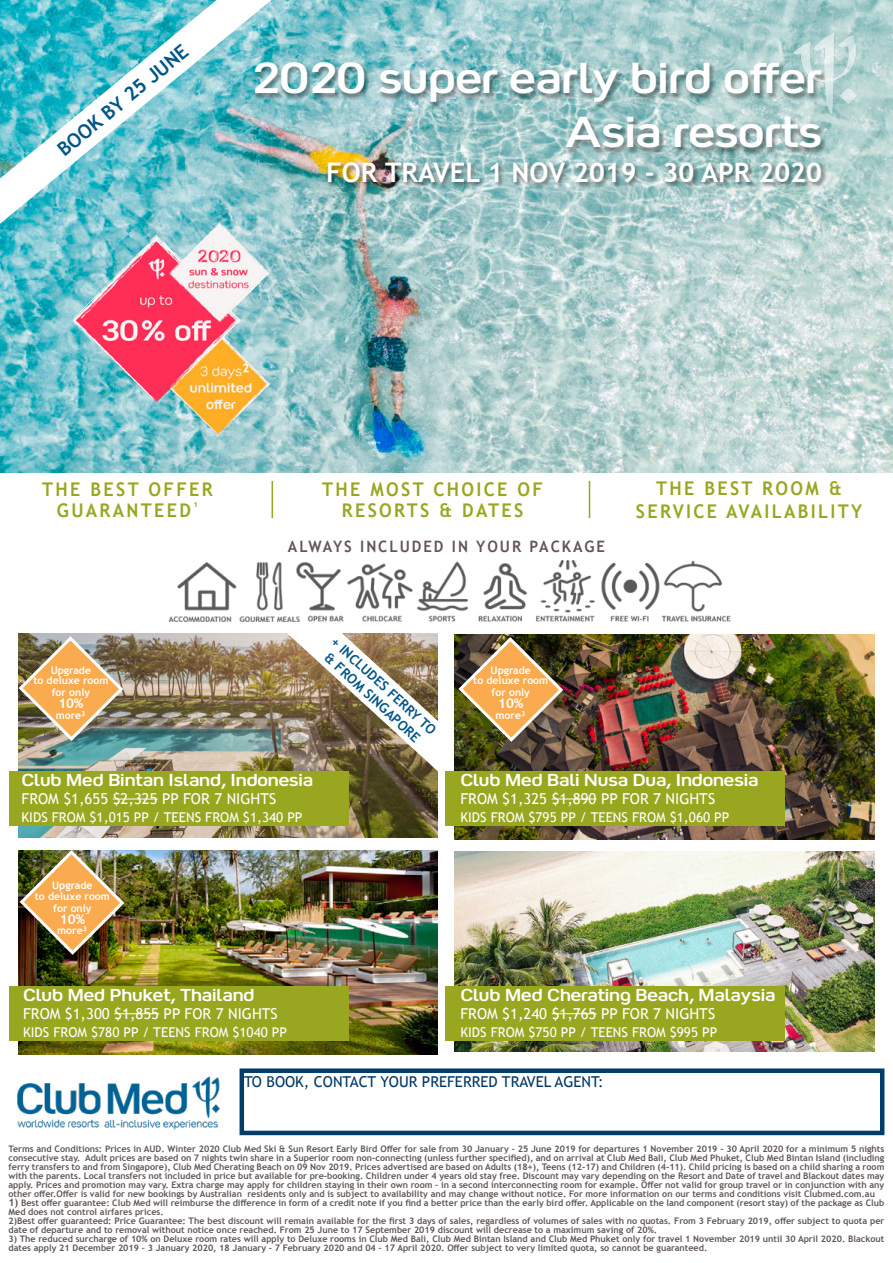
<style>
.page{position:relative;width:893px;height:1263px;background:#fff}
.page>*{position:absolute;margin:0;border:0;box-sizing:border-box;transform-origin:0 0}
.t1{font:45px "Happiness V TTF";color:#fff}
.t2{font:700 27px "Trebuchet MS";color:#fff}
.t3{font:700 19.5px "Trebuchet MS";color:#005689}
.t4{font:700 18.9px/21px "Trebuchet MS";letter-spacing:.13em;color:#98a71f;text-align:center;scale:.95 1}
.t5{font:18px "Happiness V TTF";color:#fff}
.t6{font:700 18px "Trebuchet MS";color:#fff}
.t7{font:700 15.75px "Trebuchet MS";letter-spacing:.13em;color:#655656;scale:.95 1}
.t8{font:15px "Trebuchet MS";color:#fff}
.t9{font:15px "Trebuchet MS";color:#003764}
.t10{font:13.5px "Trebuchet MS";color:#fff}
.t11{font:700 13.5px/16.2px "Trebuchet MS";color:#005689;text-align:center}
.t12{font:700 13.5px "Trebuchet MS";color:#fff}
.t13{font:700 10.5px/10.5px "Trebuchet MS";color:#fff;text-align:center}
.t14{font:700 9px/9px "Trebuchet MS";color:#5f5654}
.s1{font-size:10.5px}
</style>
<div class="page">
<img style="left:19px;top:850px;width:419px;height:204px">
<img style="left:19px;top:634px;width:419px;height:204px">
<img style="left:0;top:0;width:893px;height:472px">
<img style="left:455px;top:852px;width:419px;height:200px">
<div style="left:240px;top:1068px;width:644px;height:67px;border:4px solid #003d6a"></div>
<div style="left:9px;top:985px;width:339px;height:55px;background:#98a71f"></div>
<div style="left:9px;top:771px;width:339px;height:54px;background:#98a71f"></div>
<img style="left:455px;top:635px;width:419px;height:204px">
<div style="left:446px;top:771px;width:339px;height:54px;background:#98a71f"></div>
<img style="left:161px;top:560px;width:570px;height:74px">
<img style="left:17px;top:1076px;width:203px;height:54px">
<hr style="left:589px;top:481px;width:1px;height:37px;background:#98a71f">
<hr style="left:272px;top:481px;width:1px;height:37px;background:#98a71f">
<div style="left:446px;top:985px;width:339px;height:55px;background:#98a71f"></div>
<hr style="left:113px;top:798px;width:45px;height:1px;background:#fff">
<hr style="left:552px;top:798px;width:44px;height:1px;background:#fff">
<hr style="left:552px;top:1013px;width:44px;height:1px;background:#fff">
<img style="left:18px;top:634px;width:107px;height:109px">
<div style="left:327px;top:162px;width:501px;height:27px;background:#000;opacity:.35"></div>
<div style="left:253px;top:61px;width:575px;height:94px;background:#000;opacity:.35"></div>
<img style="left:793px;top:33px;width:72px;height:81px">
<img style="left:0;top:0;width:290px;height:242px">
<img style="left:71px;top:222px;width:217px;height:212px">
<img style="left:18px;top:850px;width:109px;height:107px">
<img style="left:280px;top:599px;width:285px;height:185px">
<hr style="left:114px;top:1013px;width:45px;height:1px;background:#fff">
<h3 class="t3" style="left:52px;top:142px;width:164px;rotate:-39deg">BOOK BY 25 JUNE</h3>
<h1 class="t1" style="left:252px;top:50px;width:571px">2020 super early bird offer</h1>
<h1 class="t1" style="left:566px;top:104px;width:258px">Asia resorts</h1>
<h2 class="t2" style="left:326px;top:155px;width:497px">FOR TRAVEL 1 NOV 2019 - 30 APR 2020</h2>
<h3 class="t6" style="left:242px;top:359px;width:10px">²</h3>
<h3 class="t4" style="left:42px;top:478px;width:181px">THE BEST OFFER<br>GUARANTEED<sup>¹</sup></h3>
<p class="t13" style="left:33px;top:664px;width:77px">Upgrade<br>to deluxe room</p>
<p class="t13" style="left:52px;top:687px;width:40px">for only</p>
<h3 class="t12" style="left:58px;top:695px;width:27px">10%</h3>
<p class="t13" style="left:56px;top:709px;width:32px">more³</p>
<h3 class="t4" style="left:322px;top:478px;width:234px">THE MOST CHOICE OF<br>RESORTS &amp; DATES</h3>
<h3 class="t4" style="left:636px;top:477px;width:240px;line-height:22.5px">THE BEST ROOM &amp;<br>SERVICE AVAILABILITY</h3>
<h3 class="t7" style="left:288px;top:537px;width:335px">ALWAYS INCLUDED IN YOUR PACKAGE</h3>
<h3 class="t11" style="left:338px;top:634px;width:138px;rotate:42deg">+ INCLUDES FERRY TO &amp; FROM SINGAPORE</h3>
<p class="t13" style="left:473px;top:664px;width:77px">Upgrade<br>to deluxe room</p>
<p class="t13" style="left:492px;top:687px;width:40px">for only</p>
<h3 class="t12" style="left:498px;top:695px;width:27px">10%</h3>
<p class="t13" style="left:496px;top:709px;width:32px">more³</p>
<h3 class="t5" style="left:22px;top:769px;width:293px">Club Med Bintan Island, Indonesia</h3>
<h3 class="t8" style="left:22px;top:789px;width:256px">FROM $1,655 $2,325 PP FOR 7 NIGHTS</h3>
<h3 class="t10" style="left:22px;top:809px;width:282px">KIDS FROM $1,015 PP / TEENS FROM $1,340 PP</h3>
<p class="t13" style="left:35px;top:880px;width:77px">Upgrade<br>to deluxe room</p>
<p class="t13" style="left:53px;top:903px;width:40px">for only</p>
<h3 class="t12" style="left:60px;top:911px;width:27px">10%</h3>
<p class="t13" style="left:57px;top:925px;width:32px">more³</p>
<h3 class="t5" style="left:23px;top:984px;width:233px">Club Med Phuket, Thailand</h3>
<h3 class="t8" style="left:23px;top:1004px;width:256px">FROM $1,300 $1,855 PP FOR 7 NIGHTS</h3>
<h3 class="t10" style="left:23px;top:1023px;width:265px">KIDS FROM $780 PP / TEENS FROM $1040 PP</h3>
<h3 class="t5" style="left:460px;top:769px;width:299px">Club Med Bali Nusa Dua, Indonesia</h3>
<h3 class="t8" style="left:460px;top:789px;width:256px">FROM $1,325 $1,890 PP FOR 7 NIGHTS</h3>
<h3 class="t10" style="left:460px;top:809px;width:270px">KIDS FROM $795 PP / TEENS FROM $1,060 PP</h3>
<h3 class="t5" style="left:460px;top:984px;width:316px">Club Med Cherating Beach, Malaysia</h3>
<h3 class="t8" style="left:460px;top:1004px;width:256px">FROM $1,240 $1,765 PP FOR 7 NIGHTS</h3>
<h3 class="t10" style="left:460px;top:1023px;width:258px">KIDS FROM $750 PP / TEENS FROM $995 PP</h3>
<h3 class="t9" style="left:244px;top:1072px;width:361px">TO BOOK, CONTACT YOUR PREFERRED TRAVEL AGENT:</h3>
<p class="t14" style="left:9px;top:1145px;width:877px;text-align:justify">Terms and Conditions: Prices in AUD. Winter 2020 Club Med Ski &amp; Sun Resort Early Bird Offer for sale from 30 January – 25 June 2019 for departures 1 November 2019 – 30 April 2020 for a minimum 5 nights consecutive stay. Adult prices are based on 7 nights twin share in a Superior room non-connecting (unless further specified), and on arrival at Club Med Bali, Club Med Phuket, Club Med Bintan Island (including ferry transfers to and from Singapore), Club Med Cherating Beach on 09 Nov 2019. Prices advertised are based on Adults (18+), Teens (12-17) and Children (4-11). Child pricing is based on a child sharing a room with the parents. Local transfers not included in price but available for pre-booking. Children under 4 years old stay free. Discount may vary depending on the Resort and Date of travel and Blackout dates may apply. Prices and promotion may vary. Extra charge may apply for children staying in their own room – in a second interconnecting room for example. Offer not valid for group travel or in conjunction with any other offer.Offer is valid for new bookings by Australian residents only and is subject to availability and may change without notice. For more information on our terms and conditions visit Clubmed.com.au</p>
<p class="t14" style="left:9px;top:1199px;width:877px"><span class="s1">1)</span> Best offer guarantee: Club Med will reimburse the difference in form of a credit note if you find a better price than the early bird offer. Applicable on the land component (resort stay) of the package as Club Med does not control airfares prices.<br>2)Best offer guaranteed: Price Guarantee: The best discount will remain available for the first 3 days of sales, regardless of volumes of sales with no quotas. From 3 February 2019, offer subject to quota per date of departure and to removal without notice once reached. From 25 June to 17 September 2019 discount will decrease to a maximum saving of 20%.</p>
<p class="t14" style="left:9px;top:1235px;width:877px">3) The reduced surcharge of 10% on Deluxe room rates will apply to Deluxe rooms in Club Med Bali, Club Med Bintan Island and Club Med Phuket only for travel 1 November 2019 until 30 April 2020. Blackout dates apply 21 December 2019 – 3 January 2020, 18 January - 7 February 2020 and 04 – 17 April 2020. Offer subject to very limited quota, so cannot be guaranteed.</p>
</div>
